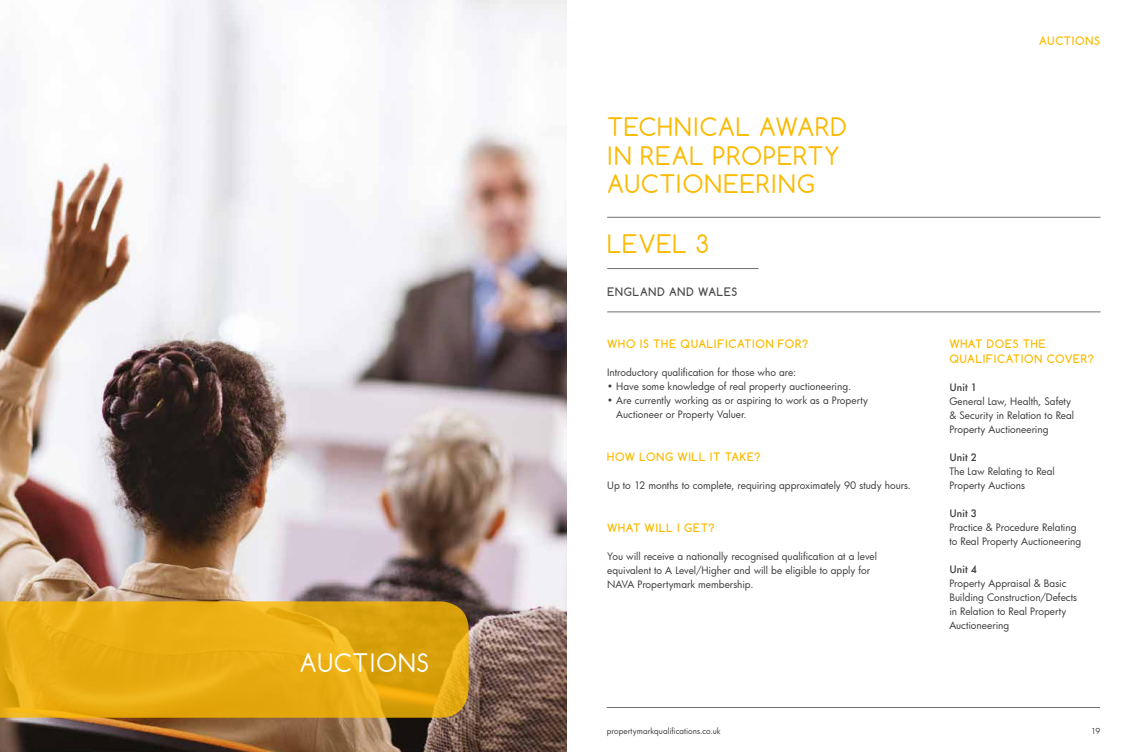
<style>
.page{position:relative;width:1134px;height:752px;background:#fff}
.page>*{position:absolute;margin:0;border:0;box-sizing:border-box;transform-origin:0 0}
.t1{font:24px/28px "Comfortaa";letter-spacing:.045em;color:#fbba00}
.t2{font:24px "Comfortaa";letter-spacing:.05em;color:#fff}
.t3{font:700 11px/15px "Comfortaa";letter-spacing:.07em;color:#fbba00}
.t4{font:700 11px "Comfortaa";letter-spacing:.07em;color:#4a4a49}
.t5{font:10px/14px "Futura";color:#3c3c3b}
.t6{font:500 10px "Futura";letter-spacing:.01em;color:#3c3c3b}
.t7{font:8px "Futura";letter-spacing:.005em;color:#3c3c3b}
</style>
<div class="page">
<hr style="left:607px;top:706px;width:493px;height:1px;background:#706f6f">
<hr style="left:607px;top:268px;width:151px;height:1px;background:#706f6f">
<hr style="left:607px;top:311px;width:493px;height:1px;background:#706f6f">
<hr style="left:607px;top:217px;width:493px;height:1px;background:#706f6f">
<img style="left:0;top:0;width:567px;height:751px">
<svg style="left:0;top:601px;width:469px;height:116px;fill:#e8ac11"></svg>
<h1 class="t2" style="left:300px;top:647px;width:131px">AUCTIONS</h1>
<h1 class="t1" style="left:607px;top:113px;width:241px">TECHNICAL AWARD<br>IN REAL PROPERTY<br>AUCTIONEERING</h1>
<h1 class="t1" style="left:607px;top:230px;width:103px">LEVEL 3</h1>
<p class="t4" style="left:607px;top:284px;width:131px">ENGLAND AND WALES</p>
<p class="t3" style="left:607px;top:336px;width:203px">WHO IS THE QUALIFICATION FOR?</p>
<p class="t5" style="left:607px;top:365px;width:190px">Introductory qualification for those who are:</p>
<p class="t5" style="left:607px;top:379px;width:245px">• Have some knowledge of real property auctioneering.</p>
<p class="t5" style="left:616px;top:393px;width:253px;text-indent:-9px">• Are currently working as or aspiring to work as a Property<br>Auctioneer or Property Valuer.</p>
<p class="t3" style="left:607px;top:449px;width:155px">HOW LONG WILL IT TAKE?</p>
<p class="t5" style="left:607px;top:478px;width:305px">Up to 12 months to complete, requiring approximately 90 study hours.</p>
<p class="t3" style="left:607px;top:520px;width:109px">WHAT WILL I GET?</p>
<p class="t5" style="left:607px;top:549px;width:271px">You will receive a nationally recognised qualification at a level equivalent to A Level/Higher and will be eligible to apply for<br>NAVA Propertymark membership.</p>
<p class="t3" style="left:1039px;top:33px;width:62px">AUCTIONS</p>
<p class="t3" style="left:949px;top:336px;width:146px">WHAT DOES THE<br>QUALIFICATION COVER?</p>
<p class="t6" style="left:949px;top:380px;width:29px">Unit 1</p>
<p class="t5" style="left:949px;top:394px;width:126px">General Law, Health, Safety &amp; Security in Relation to Real<br>Property Auctioneering</p>
<p class="t6" style="left:949px;top:450px;width:29px">Unit 2</p>
<p class="t5" style="left:949px;top:464px;width:107px">The Law Relating to Real<br>Property Auctions</p>
<p class="t6" style="left:949px;top:506px;width:29px">Unit 3</p>
<p class="t5" style="left:949px;top:520px;width:133px">Practice &amp; Procedure Relating to Real Property Auctioneering</p>
<p class="t6" style="left:949px;top:562px;width:29px">Unit 4</p>
<p class="t5" style="left:949px;top:576px;width:129px">Property Appraisal &amp; Basic<br>Building Construction/Defects in Relation to Real Property<br>Auctioneering</p>
<p class="t7" style="left:607px;top:725px;width:116px">propertymarkqualifications.co.uk</p>
<p class="t7" style="left:1091px;top:725px;width:11px">19</p>
</div>
